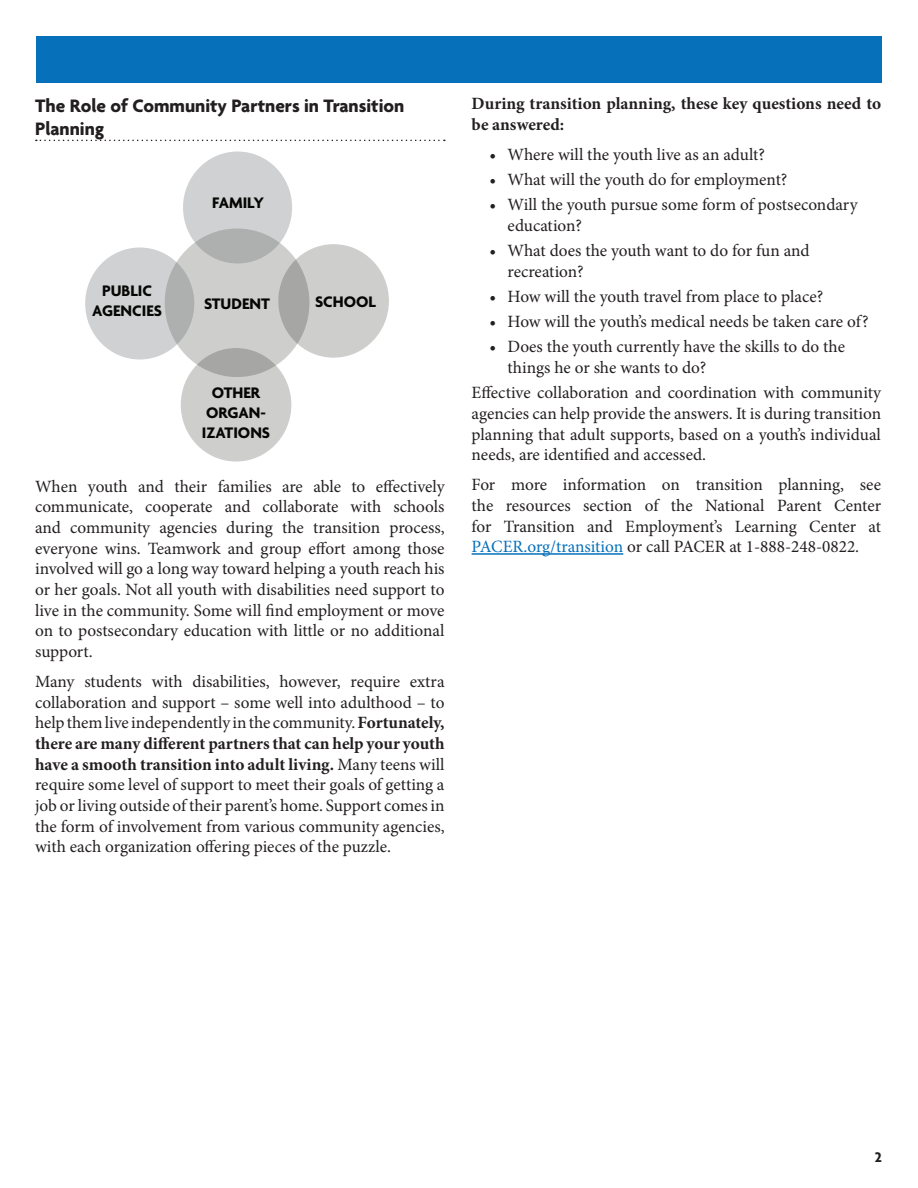
<style>
.page{position:relative;width:918px;height:1188px;background:#fff}
.page>*{position:absolute;margin:0;border:0;box-sizing:border-box;transform-origin:0 0}
.t1{font:700 19.5px/23.4px "Agenda";color:#231f20}
.t2{font:17.25px/20.7px "Minion Pro";color:#231f20;text-align:justify}
.t3{font:700 17.25px/20.7px "Minion Pro";color:#231f20}
.t4{font:700 16.5px/19.8px "Agenda";color:#060604;text-align:center}
.t5{font:700 15px "Agenda";color:#231f20}
.s1{font-weight:700}
.s2{color:#0770ba}
</style>
<div class="page">
<div style="left:36px;top:36px;width:846px;height:47px;background:#0770ba"></div>
<svg style="left:36px;top:140px;width:409px;height:1px"></svg>
<hr style="left:472px;top:553px;width:151px;height:2px;background:#0770ba">
<div style="left:165px;top:229px;width:144px;height:147px;background:#cececd;border-radius:50%"></div>
<svg style="left:279px;top:245px;width:109px;height:112px;background:#c6c6c5"></svg>
<div style="left:278px;top:244px;width:111px;height:114px;border:2px solid #060604;border-radius:50%"></div>
<svg style="left:182px;top:349px;width:109px;height:112px;background:#c7c7c6"></svg>
<div style="left:181px;top:348px;width:110px;height:114px;border:2px solid #060604;border-radius:50%"></div>
<svg style="left:85px;top:247px;width:109px;height:113px;background:#cacbcc"></svg>
<svg style="left:183px;top:151px;width:109px;height:113px;background:#c9caca"></svg>
<p class="t1" style="left:35px;top:93px;width:371px">The Role of Community Partners in Transition<br>Planning</p>
<p class="t4" style="left:92px;top:281px;width:71px">PUBLIC<br>AGENCIES</p>
<p class="t4" style="left:212px;top:192px;width:53px">FAMILY</p>
<p class="t4" style="left:204px;top:294px;width:67px">STUDENT</p>
<p class="t4" style="left:202px;top:382px;width:70px">OTHER<br>ORGAN-<br>IZATIONS</p>
<p class="t4" style="left:315px;top:291px;width:62px">SCHOOL</p>
<p class="t2" style="left:35px;top:476px;width:411px">When youth and their families are able to effectively communicate, cooperate and collaborate with schools and community agencies during the transition process, everyone wins. Teamwork and group effort among those involved will go a long way toward helping a youth reach his or her goals. Not all youth with disabilities need support to live in the community. Some will find employment or move on to postsecondary education with little or no additional support.</p>
<p class="t2" style="left:35px;top:671px;width:411px">Many students with disabilities, however, require extra collaboration and support – some well into adulthood – to help them live independently in the community. <span class="s1">Fortunately, there are many different partners that can help your youth have a smooth transition into adult living.</span> Many teens will require some level of support to meet their goals of getting a job or living outside of their parent’s home. Support comes in the form of involvement from various community agencies, with each organization offering pieces of the puzzle.</p>
<p class="t3" style="left:472px;top:93px;width:411px">During transition planning, these key questions need to be answered:</p>
<p class="t2" style="left:490px;top:144px;width:277px">• Where will the youth live as an adult?</p>
<p class="t2" style="left:490px;top:169px;width:299px">• What will the youth do for employment?</p>
<p class="t2" style="left:508px;top:194px;width:352px;text-indent:-18px">• Will the youth pursue some form of postsecondary education?</p>
<p class="t2" style="left:508px;top:240px;width:304px;text-indent:-18px">• What does the youth want to do for fun and recreation?</p>
<p class="t2" style="left:490px;top:286px;width:335px">• How will the youth travel from place to place?</p>
<p class="t2" style="left:490px;top:311px;width:381px">• How will the youth’s medical needs be taken care of?</p>
<p class="t2" style="left:508px;top:337px;width:339px;text-indent:-18px">• Does the youth currently have the skills to do the things he or she wants to do?</p>
<p class="t2" style="left:472px;top:383px;width:411px">Effective collaboration and coordination with community agencies can help provide the answers. It is during transition planning that adult supports, based on a youth’s individual needs, are identified and accessed.</p>
<p class="t2" style="left:472px;top:474px;width:411px">For more information on transition planning, see the resources section of the National Parent Center for Transition and Employment’s Learning Center at <span class="s2">PACER.org/transition</span> or call PACER at 1-888-248-0822.</p>
<p class="t5" style="left:875px;top:1148px;width:9px">2</p>
</div>
